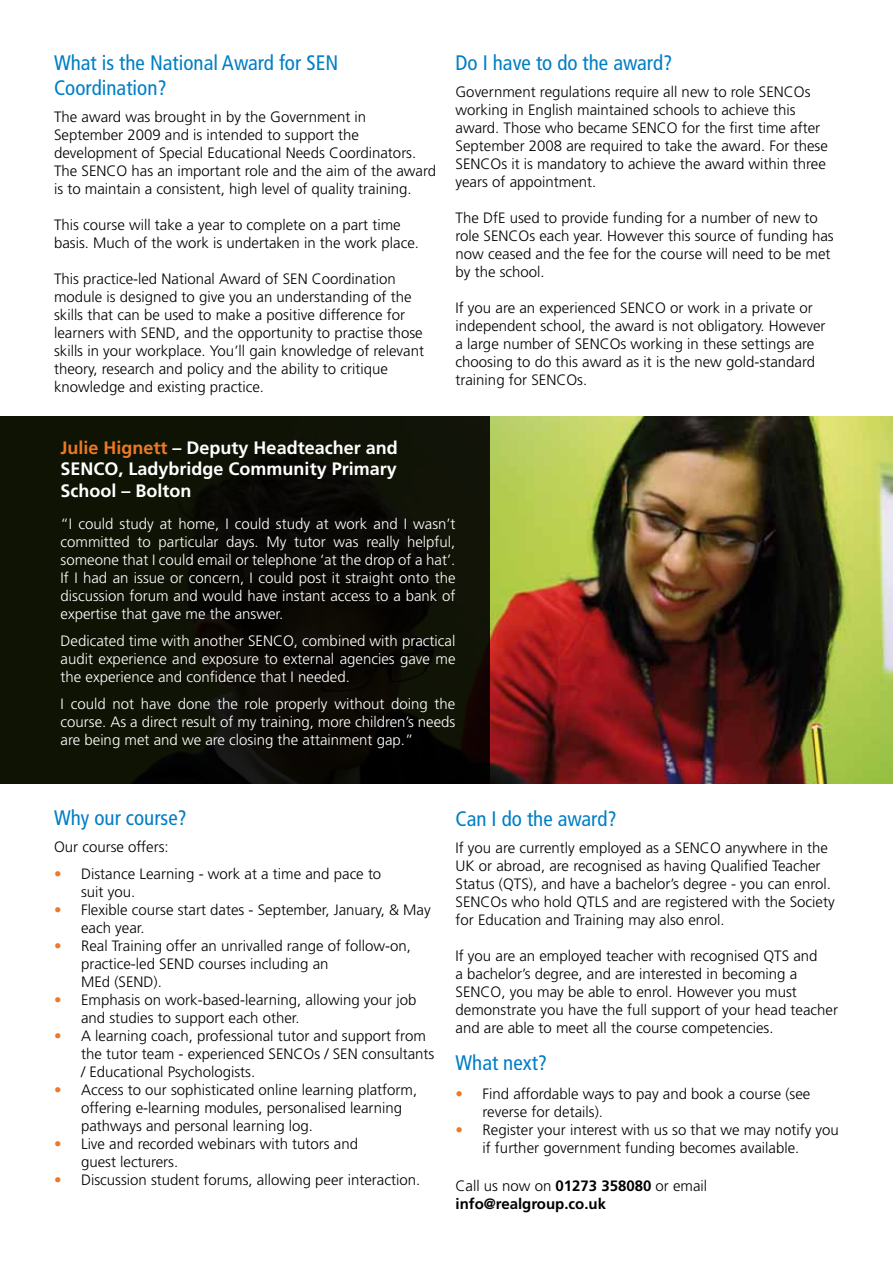
<style>
.page{position:relative;width:893px;height:1263px;background:#fff}
.page>*{position:absolute;margin:0;border:0;box-sizing:border-box;transform-origin:0 0}
.t1{font:condensed 21px/25.2px "Frutiger LT Std";color:#007ec5}
.t2{font:700 18px/21.6px "Frutiger LT Std";color:#fff;text-align:justify}
.t3{font:300 15px/18px "Frutiger LT Std";color:#000}
.t4{font:300 15px/18px "Frutiger LT Std";color:#fff;text-align:justify}
.t5{font:700 15px/18px "Frutiger LT Std";color:#000}
.s1{color:#ed7925}
.s2{color:#fff}
.s3{font-weight:300}
</style>
<div class="page">
<img style="left:490px;top:416px;width:403px;height:368px">
<div style="left:0;top:416px;width:490px;height:368px;background:linear-gradient(to right,#0f1304,#0c0a05)"></div>
<h1 class="t1" style="left:54px;top:50px;width:286px">What is the National Award for SEN<br>Coordination?</h1>
<p class="t3" style="left:54px;top:108px;width:384px">The award was brought in by the Government in September 2009 and is intended to support the development of Special Educational Needs Coordinators.<br>The SENCO has an important role and the aim of the award is to maintain a consistent, high level of quality training.</p>
<p class="t3" style="left:54px;top:216px;width:367px">This course will take a year to complete on a part time basis. Much of the work is undertaken in the work place.</p>
<p class="t3" style="left:54px;top:270px;width:372px">This practice-led National Award of SEN Coordination module is designed to give you an understanding of the skills that can be used to make a positive difference for learners with SEND, and the opportunity to practise those skills in your workplace. You’ll gain knowledge of relevant theory, research and policy and the ability to critique knowledge and existing practice.</p>
<h1 class="t1" style="left:455px;top:50px;width:218px">Do I have to do the award?</h1>
<p class="t3" style="left:455px;top:83px;width:374px">Government regulations require all new to role SENCOs working in English maintained schools to achieve this award. Those who became SENCO for the first time after September 2008 are required to take the award. For these SENCOs it is mandatory to achieve the award within three years of appointment.</p>
<p class="t3" style="left:455px;top:209px;width:380px">The DfE used to provide funding for a number of new to role SENCOs each year. However this source of funding has now ceased and the fee for the course will need to be met by the school.</p>
<p class="t3" style="left:455px;top:299px;width:372px">If you are an experienced SENCO or work in a private or independent school, the award is not obligatory. However a large number of SENCOs working in these settings are choosing to do this award as it is the new gold-standard training for SENCOs.</p>
<p class="t2" style="left:61px;top:437px;width:339px"><span class="s1">Julie Hignett</span> – Deputy Headteacher and SENCO, Ladybridge Community Primary School – Bolton</p>
<p class="t4" style="left:61px;top:515px;width:396px">“I could study at home, I could study at work and I wasn’t committed to particular days. My tutor was really helpful, someone that I could email or telephone ‘at the drop of a hat’.<br>If I had an issue or concern, I could post it straight onto the discussion forum and would have instant access to a bank of expertise that gave me the answer.</p>
<p class="t4" style="left:61px;top:632px;width:396px">Dedicated time with another SENCO, combined with practical audit experience and exposure to external agencies gave me the experience and confidence that I needed.</p>
<p class="t4" style="left:61px;top:695px;width:396px">I could not have done the role properly without doing the course. As a direct result of my training, more children’s needs are being met and we are closing the attainment gap.”</p>
<h1 class="t1" style="left:54px;top:805px;width:134px">Why our course?</h1>
<p class="t3" style="left:54px;top:838px;width:116px">Our course offers:</p>
<p class="t3" style="left:81px;top:865px;width:302px;text-indent:-27px"><span class="s1">•</span> Distance Learning - work at a time and pace to suit you.</p>
<p class="t3" style="left:81px;top:901px;width:351px;text-indent:-27px"><span class="s1">•</span> Flexible course start dates - September, January, &amp; May each year.</p>
<p class="t3" style="left:81px;top:937px;width:332px;text-indent:-27px"><span class="s1">•</span> Real Training offer an unrivalled range of follow-on, practice-led SEND courses including an</p>
<p class="t3" style="left:54px;top:973px;width:109px"><span class="s2">•</span> MEd (SEND).</p>
<p class="t3" style="left:81px;top:991px;width:337px;text-indent:-27px"><span class="s1">•</span> Emphasis on work-based-learning, allowing your job and studies to support each other.</p>
<p class="t3" style="left:81px;top:1027px;width:355px;text-indent:-27px"><span class="s1">•</span> A learning coach, professional tutor and support from the tutor team - experienced SENCOs / SEN consultants / Educational Psychologists.</p>
<p class="t3" style="left:81px;top:1081px;width:338px;text-indent:-27px"><span class="s1">•</span> Access to our sophisticated online learning platform, offering e-learning modules, personalised learning pathways and personal learning log.</p>
<p class="t3" style="left:81px;top:1135px;width:279px;text-indent:-27px"><span class="s1">•</span> Live and recorded webinars with tutors and guest lecturers.</p>
<p class="t3" style="left:54px;top:1171px;width:368px"><span class="s1">•</span> Discussion student forums, allowing peer interaction.</p>
<h1 class="t1" style="left:455px;top:806px;width:163px">Can I do the award?</h1>
<p class="t3" style="left:455px;top:839px;width:381px">If you are currently employed as a SENCO anywhere in the UK or abroad, are recognised as having Qualified Teacher Status (QTS), and have a bachelor’s degree - you can enrol.<br>SENCOs who hold QTLS and are registered with the Society for Education and Training may also enrol.</p>
<p class="t3" style="left:455px;top:947px;width:384px">If you are an employed teacher with recognised QTS and<br>a bachelor’s degree, and are interested in becoming a SENCO, you may be able to enrol. However you must demonstrate you have the full support of your head teacher and are able to meet all the course competencies.</p>
<h1 class="t1" style="left:455px;top:1050px;width:93px">What next?</h1>
<p class="t3" style="left:482px;top:1085px;width:329px;text-indent:-27px"><span class="s1">•</span> Find affordable ways to pay and book a course (see reverse for details).</p>
<p class="t3" style="left:482px;top:1121px;width:358px;text-indent:-27px"><span class="s1">•</span> Register your interest with us so that we may notify you if further government funding becomes available.</p>
<p class="t5" style="left:455px;top:1176px;width:253px"><span class="s3">Call us now on</span> 01273 358080 <span class="s3">or email </span>info@realgroup.co.uk</p>
</div>
